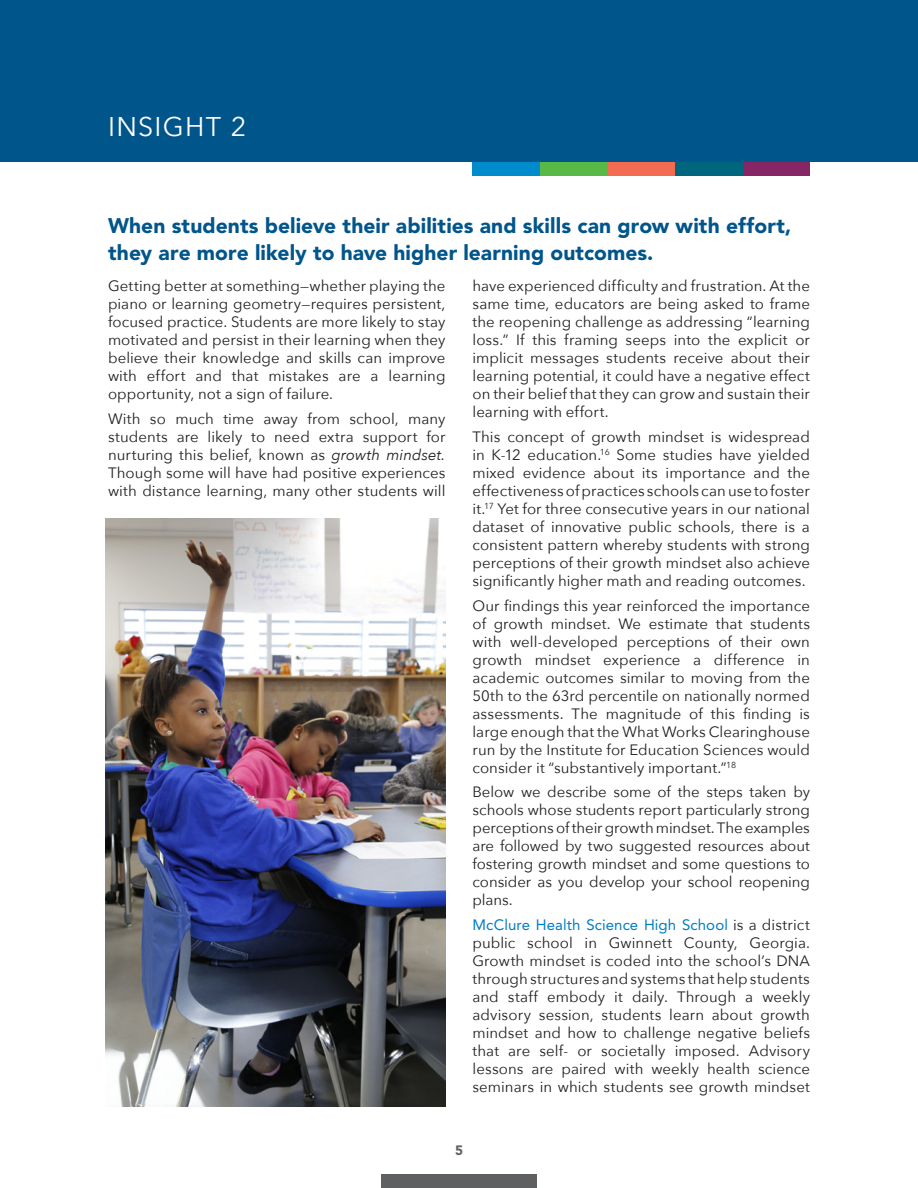
<style>
.page{position:relative;width:918px;height:1188px;background:#fff}
.page>*{position:absolute;margin:0;border:0;box-sizing:border-box;transform-origin:0 0}
.t1{font:27px "Avenir Next";letter-spacing:.045em;color:#fff}
.t2{font:900 21px/27px "Avenir";letter-spacing:.005em;color:#00558b}
.t3{font:15px/18px "Avenir Next";letter-spacing:.005em;color:#231f20;text-align:justify}
.t4{font:15px "Avenir";letter-spacing:.005em;color:#007dc5}
.t5{font:900 13.5px "Avenir";color:#5f6062}
.s1{font-style:italic}
.s2{font-family:"Avenir Next";color:#231f20}
</style>
<div class="page">
<div style="left:381px;top:1174px;width:156px;height:14px;background:#5f6062"></div>
<div style="left:742px;top:151px;width:68px;height:25px;background:#862665"></div>
<div style="left:675px;top:151px;width:67px;height:25px;background:#00667d"></div>
<div style="left:608px;top:151px;width:67px;height:25px;background:#f36c52"></div>
<div style="left:540px;top:151px;width:68px;height:25px;background:#58b947"></div>
<div style="left:472px;top:151px;width:68px;height:25px;background:#008ccc"></div>
<div style="left:0;top:0;width:918px;height:162px;background:#00558b"></div>
<img style="left:105px;top:518px;width:341px;height:589px">
<h1 class="t1" style="left:108px;top:104px;width:140px">INSIGHT 2</h1>
<h2 class="t2" style="left:108px;top:212px;width:685px">When students believe their abilities and skills can grow with effort, they are more likely to have higher learning outcomes.</h2>
<p class="t3" style="left:108px;top:276px;width:339px">Getting better at something—whether playing the piano or learning geometry—requires persistent, focused practice. Students are more likely to stay motivated and persist in their learning when they believe their knowledge and skills can improve with effort and that mistakes are a learning opportunity, not a sign of failure.</p>
<p class="t3" style="left:108px;top:409px;width:339px">With so much time away from school, many students are likely to need extra support for nurturing this belief, known as <span class="s1">growth mindset.<br></span>Though some will have had positive experiences with distance learning, many other students will</p>
<p class="t3" style="left:472px;top:276px;width:339px">have experienced difficulty and frustration. At the same time, educators are being asked to frame the reopening challenge as addressing “learning loss.” If this framing seeps into the explicit or implicit messages students receive about their learning potential, it could have a negative effect on their belief that they can grow and sustain their learning with effort.</p>
<p class="t3" style="left:472px;top:427px;width:339px">This concept of growth mindset is widespread in K-12 education.<sup>16</sup> Some studies have yielded mixed evidence about its importance and the effectiveness of practices schools can use to foster it.<sup>17</sup> Yet for three consecutive years in our national dataset of innovative public schools, there is a consistent pattern whereby students with strong perceptions of their growth mindset also achieve significantly higher math and reading outcomes.</p>
<p class="t3" style="left:472px;top:596px;width:339px">Our findings this year reinforced the importance of growth mindset. We estimate that students with well-developed perceptions of their own growth mindset experience a difference in academic outcomes similar to moving from the 50th to the 63rd percentile on nationally normed assessments. The magnitude of this finding is large enough that the What Works Clearinghouse run by the Institute for Education Sciences would consider it “substantively important.”<sup>18</sup></p>
<p class="t3" style="left:472px;top:783px;width:339px">Below we describe some of the steps taken by schools whose students report particularly strong perceptions of their growth mindset. The examples are followed by two suggested resources about fostering growth mindset and some questions to consider as you develop your school reopening plans.</p>
<p class="t4" style="left:472px;top:916px;width:339px">McClure Health Science High School <span class="s2">is a district</span></p>
<p class="t3" style="left:472px;top:933px;width:339px">public school in Gwinnett County, Georgia.<br>Growth mindset is coded into the school’s DNA through structures and systems that help students and staff embody it daily. Through a weekly advisory session, students learn about growth mindset and how to challenge negative beliefs that are self- or societally imposed. Advisory lessons are paired with weekly health science seminars in which students see growth mindset</p>
<p class="t5" style="left:455px;top:1142px;width:9px">5</p>
</div>
